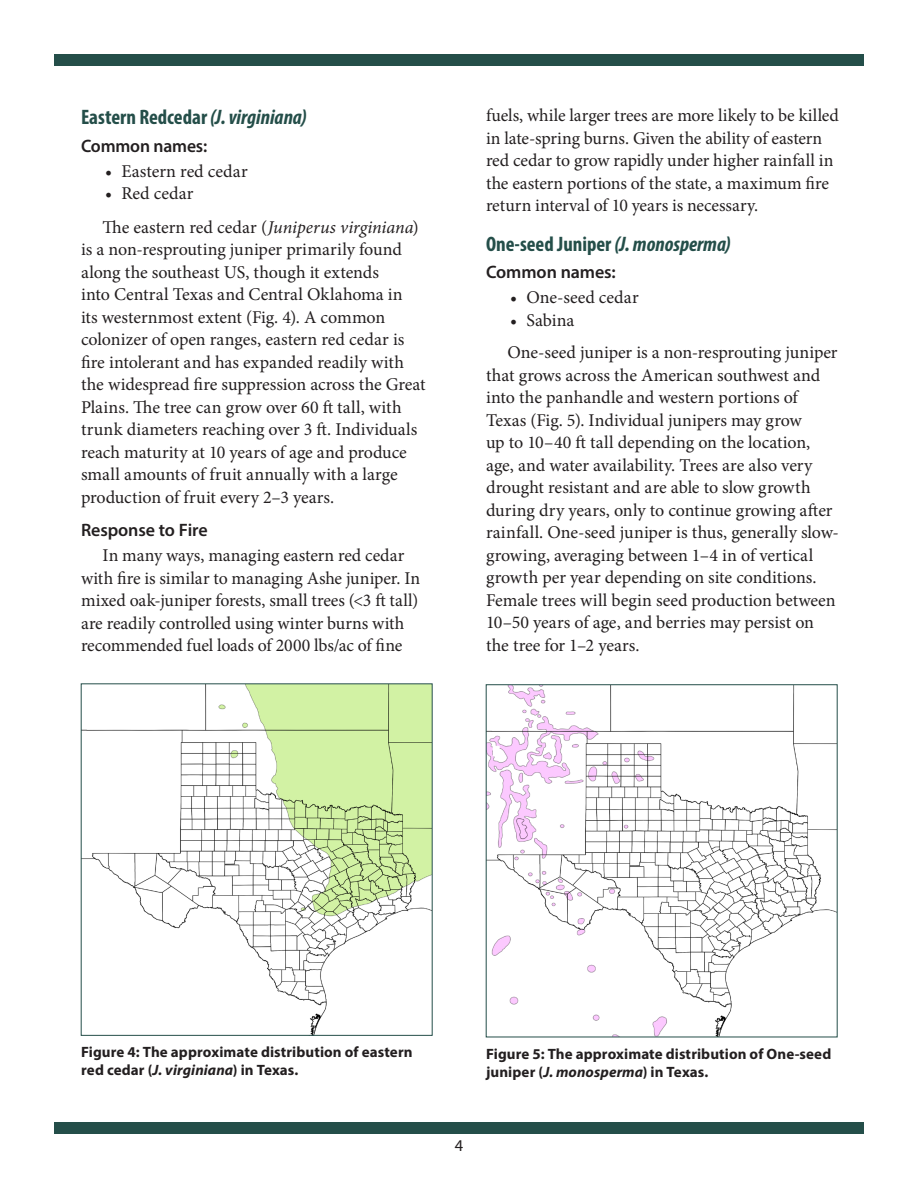
<style>
.page{position:relative;width:918px;height:1188px;background:#fff}
.page>*{position:absolute;margin:0;border:0;box-sizing:border-box;transform-origin:0 0}
.heading2{font:700 condensed 21px "Myriad Pro";color:#244e49}
.body_text{font:18px/22.5px "Minion Pro";letter-spacing:-.005em;color:#231f20}
.tabs{font:18px "Minion Pro";color:#231f20}
.heading3{font:600 18px "Myriad Pro";letter-spacing:-.01em;color:#231f20}
.t1{font:16.5px "Myriad Pro";color:#231f20}
.captions{font:700 15px/18px "Myriad Pro";letter-spacing:.005em;color:#231f20}
.s1{font-style:italic}
</style>
<div class="page">
<div style="left:54px;top:54px;width:810px;height:12px;background:#244e49"></div>
<div style="left:54px;top:1122px;width:810px;height:12px;background:#244e49"></div>
<img style="left:83px;top:686px;width:347px;height:348px">
<img style="left:488px;top:687px;width:347px;height:348px">
<p class="heading2" style="left:81px;top:104px;width:227px">Eastern Redcedar <span class="s1">(J. virginiana)</span></p>
<p class="heading3" style="left:81px;top:134px;width:128px">Common names:</p>
<p class="tabs" style="left:105px;top:159px;width:144px">• Eastern red cedar</p>
<p class="tabs" style="left:105px;top:182px;width:90px">• Red cedar</p>
<p class="body_text" style="left:81px;top:216px;width:346px;text-indent:22px">The eastern red cedar (<span class="s1">Juniperus virginiana</span>) is a non-resprouting juniper primarily found along the southeast US, though it extends<br>into Central Texas and Central Oklahoma in<br>its westernmost extent (Fig. 4). A common colonizer of open ranges, eastern red cedar is fire intolerant and has expanded readily with the widespread fire suppression across the Great Plains. The tree can grow over 60 ft tall, with trunk diameters reaching over 3 ft. Individuals reach maturity at 10 years of age and produce small amounts of fruit annually with a large production of fruit every 2–3 years.</p>
<p class="heading3" style="left:81px;top:518px;width:128px">Response to Fire</p>
<p class="body_text" style="left:81px;top:544px;width:341px;text-indent:22px">In many ways, managing eastern red cedar with fire is similar to managing Ashe juniper. In mixed oak-juniper forests, small trees (&lt;3 ft tall) are readily controlled using winter burns with recommended fuel loads of 2000 lbs/ac of fine</p>
<p class="body_text" style="left:486px;top:104px;width:354px">fuels, while larger trees are more likely to be killed in late-spring burns. Given the ability of eastern red cedar to grow rapidly under higher rainfall in the eastern portions of the state, a maximum fire return interval of 10 years is necessary.</p>
<p class="heading2" style="left:486px;top:231px;width:246px">One-seed Juniper <span class="s1">(J. monosperma)</span></p>
<p class="heading3" style="left:486px;top:261px;width:131px">Common names:</p>
<p class="tabs" style="left:510px;top:286px;width:130px">• One-seed cedar</p>
<p class="tabs" style="left:510px;top:308px;width:66px">• Sabina</p>
<p class="body_text" style="left:486px;top:341px;width:354px;text-indent:22px">One-seed juniper is a non-resprouting juniper that grows across the American southwest and into the panhandle and western portions of Texas (Fig. 5). Individual junipers may grow<br>up to 10–40 ft tall depending on the location, age, and water availability. Trees are also very drought resistant and are able to slow growth during dry years, only to continue growing after rainfall. One-seed juniper is thus, generally slow&shy;growing, averaging between 1–4 in of vertical growth per year depending on site conditions.<br>Female trees will begin seed production between 10–50 years of age, and berries may persist on the tree for 1–2 years.</p>
<p class="captions" style="left:81px;top:1043px;width:333px">Figure 4: The approximate distribution of eastern red cedar (<span class="s1">J. virginiana</span>) in Texas.</p>
<p class="captions" style="left:486px;top:1044px;width:347px">Figure 5: The approximate distribution of One-seed juniper (<span class="s1">J. monosperma</span>) in Texas.</p>
<p class="t1" style="left:455px;top:1135px;width:10px">4</p>
</div>
